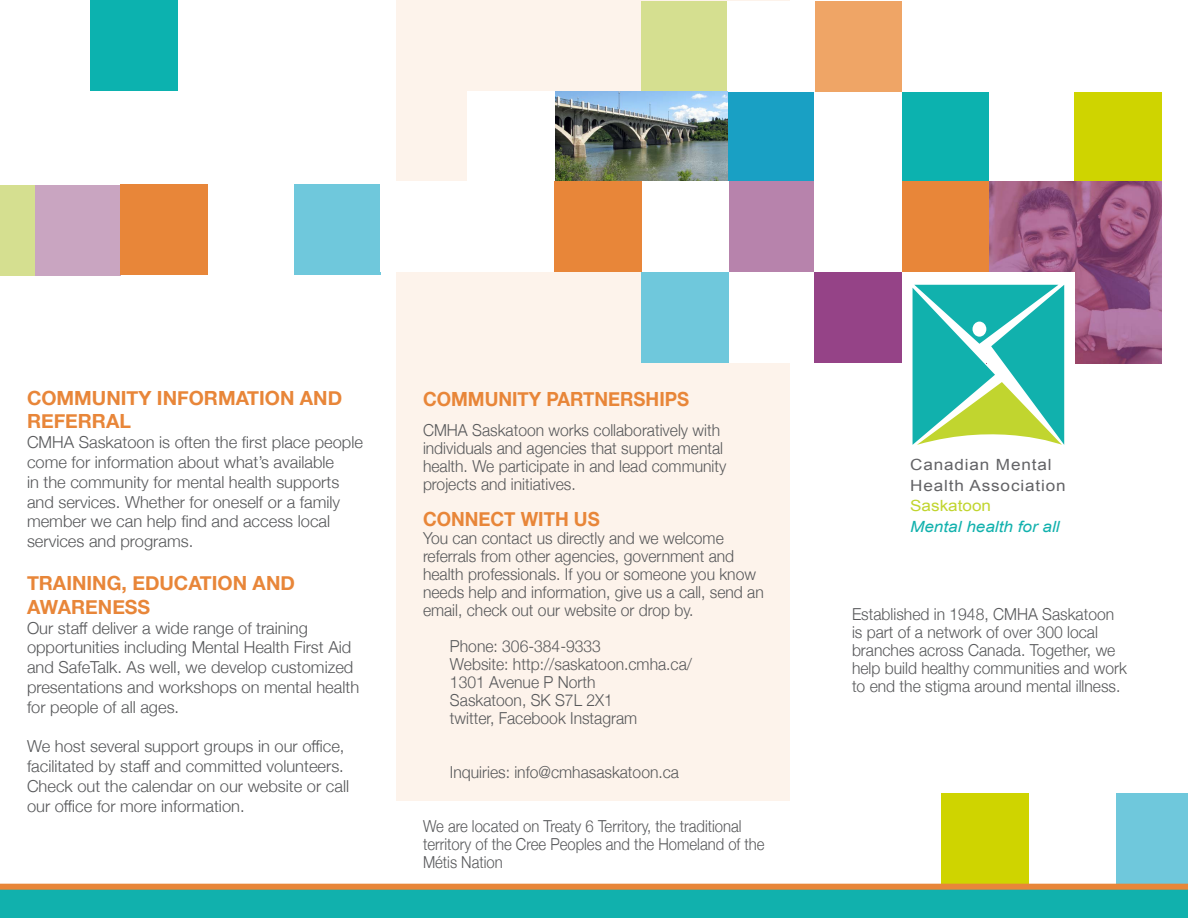
<style>
.page{position:relative;width:1188px;height:918px;background:#fff}
.page>*{position:absolute;margin:0;border:0;box-sizing:border-box;transform-origin:0 0}
.t1{font:700 19.5px/23.4px "Helvetica Neue";color:#e88639}
.t2{font:700 19.5px "Helvetica Neue";color:#e88639;scale:.95 1}
.t3{font:300 16.5px/18px "Helvetica Neue";color:#57585a;scale:.95 1}
.t4{font:300 16.5px/19.8px "Helvetica Neue";color:#57585a}
.t5{font:300 16.5px/18px "Helvetica Neue";color:#57585a;scale:.9 1}
.t6{font:15.45px/20.5px "Arial";letter-spacing:.05em;color:#636366;scale:1.11 1}
.t7{font:italic 15.45px "Arial";color:#11b1ad;scale:1.11 1}
.t8{font:15.45px "Arial";color:#c1d52f;scale:1.11 1}
</style>
<div class="page">
<div style="left:294px;top:184px;width:87px;height:90px;background:#6fc8dc"></div>
<div style="left:396px;top:0;width:395px;height:800px;background:#fdf3eb"></div>
<div style="left:728px;top:92px;width:87px;height:91px;background:#19a0c4"></div>
<div style="left:1074px;top:92px;width:88px;height:91px;background:#cfd400"></div>
<div style="left:901px;top:92px;width:87px;height:91px;background:#0cb2af"></div>
<div style="left:91px;top:0;width:87px;height:91px;background:#0cb2af"></div>
<div style="left:33px;top:185px;width:87px;height:90px;background:#c9a5c1"></div>
<div style="left:642px;top:1px;width:87px;height:91px;background:#d5df90"></div>
<div style="left:0;top:185px;width:34px;height:90px;background:#d5df90"></div>
<div style="left:814px;top:92px;width:87px;height:91px;background:#fff"></div>
<div style="left:814px;top:1px;width:87px;height:91px;background:#efa566"></div>
<div style="left:727px;top:1px;width:87px;height:91px;background:#fff"></div>
<img style="left:555px;top:92px;width:173px;height:89px">
<img style="left:988px;top:181px;width:173px;height:183px">
<div style="left:987px;top:272px;width:87px;height:101px;background:#fff"></div>
<div style="left:1114px;top:793px;width:74px;height:90px;background:#6fc8dc"></div>
<div style="left:728px;top:181px;width:87px;height:91px;background:#b783ac"></div>
<div style="left:728px;top:272px;width:87px;height:91px;background:#fff"></div>
<div style="left:901px;top:181px;width:87px;height:91px;background:#e88639"></div>
<div style="left:642px;top:181px;width:87px;height:91px;background:#fff"></div>
<div style="left:468px;top:91px;width:87px;height:91px;background:#fff"></div>
<div style="left:468px;top:181px;width:87px;height:91px;background:#fff"></div>
<div style="left:381px;top:181px;width:87px;height:91px;background:#fff"></div>
<div style="left:642px;top:272px;width:87px;height:91px;background:#6fc8dc"></div>
<div style="left:814px;top:181px;width:87px;height:91px;background:#fff"></div>
<div style="left:814px;top:272px;width:87px;height:91px;background:#954387"></div>
<div style="left:942px;top:793px;width:87px;height:90px;background:#cfd400"></div>
<div style="left:555px;top:181px;width:87px;height:91px;background:#e88639"></div>
<div style="left:120px;top:184px;width:87px;height:91px;background:#e88639"></div>
<svg style="left:913px;top:285px;width:151px;height:160px"></svg>
<div style="left:0;top:889px;width:1188px;height:29px;background:#11b1ad"></div>
<div style="left:0;top:884px;width:1188px;height:6px;background:#e88639"></div>
<p class="t1" style="left:27px;top:387px;width:317px">COMMUNITY INFORMATION AND<br>REFERRAL</p>
<p class="t4" style="left:27px;top:431px;width:337px">CMHA Saskatoon is often the first place people come for information about what’s available<br>in the community for mental health supports and services. Whether for oneself or a family member we can help find and access local services and programs.</p>
<p class="t1" style="left:27px;top:572px;width:269px">TRAINING, EDUCATION AND<br>AWARENESS</p>
<p class="t4" style="left:27px;top:617px;width:334px">Our staff deliver a wide range of training opportunities including Mental Health First Aid and SafeTalk. As well, we develop customized presentations and workshops on mental health for people of all ages.</p>
<p class="t4" style="left:27px;top:735px;width:324px">We host several support groups in our office, facilitated by staff and committed volunteers.<br>Check out the calendar on our website or call our office for more information.</p>
<p class="t2" style="left:423px;top:384px;width:282px">COMMUNITY PARTNERSHIPS</p>
<p class="t3" style="left:423px;top:420px;width:321px">CMHA Saskatoon works collaboratively with individuals and agencies that support mental health. We participate in and lead community projects and initiatives.</p>
<p class="t2" style="left:423px;top:504px;width:187px">CONNECT WITH US</p>
<p class="t3" style="left:423px;top:528px;width:360px">You can contact us directly and we welcome referrals from other agencies, government and health professionals. If you or someone you know needs help and information, give us a call, send an email, check out our website or drop by.</p>
<p class="t3" style="left:450px;top:636px;width:256px">Phone: 306-384-9333<br>Website: http://saskatoon.cmha.ca/<br>1301 Avenue P North<br>Saskatoon, SK S7L 2X1<br>twitter, Facebook Instagram</p>
<p class="t3" style="left:450px;top:762px;width:243px">Inquiries: info@cmhasaskatoon.ca</p>
<p class="t5" style="left:423px;top:816px;width:381px">We are located on Treaty 6 Territory, the traditional territory of the Cree Peoples and the Homeland of the<br>Métis Nation</p>
<p class="t6" style="left:910px;top:454px;width:142px">Canadian Mental<br>Health Association</p>
<p class="t8" style="left:910px;top:496px;width:74px">Saskatoon</p>
<p class="t7" style="left:910px;top:516px;width:136px">Mental health for all</p>
<p class="t3" style="left:852px;top:604px;width:291px">Established in 1948, CMHA Saskatoon is part of a network of over 300 local branches across Canada. Together, we help build healthy communities and work to end the stigma around mental illness.</p>
</div>
